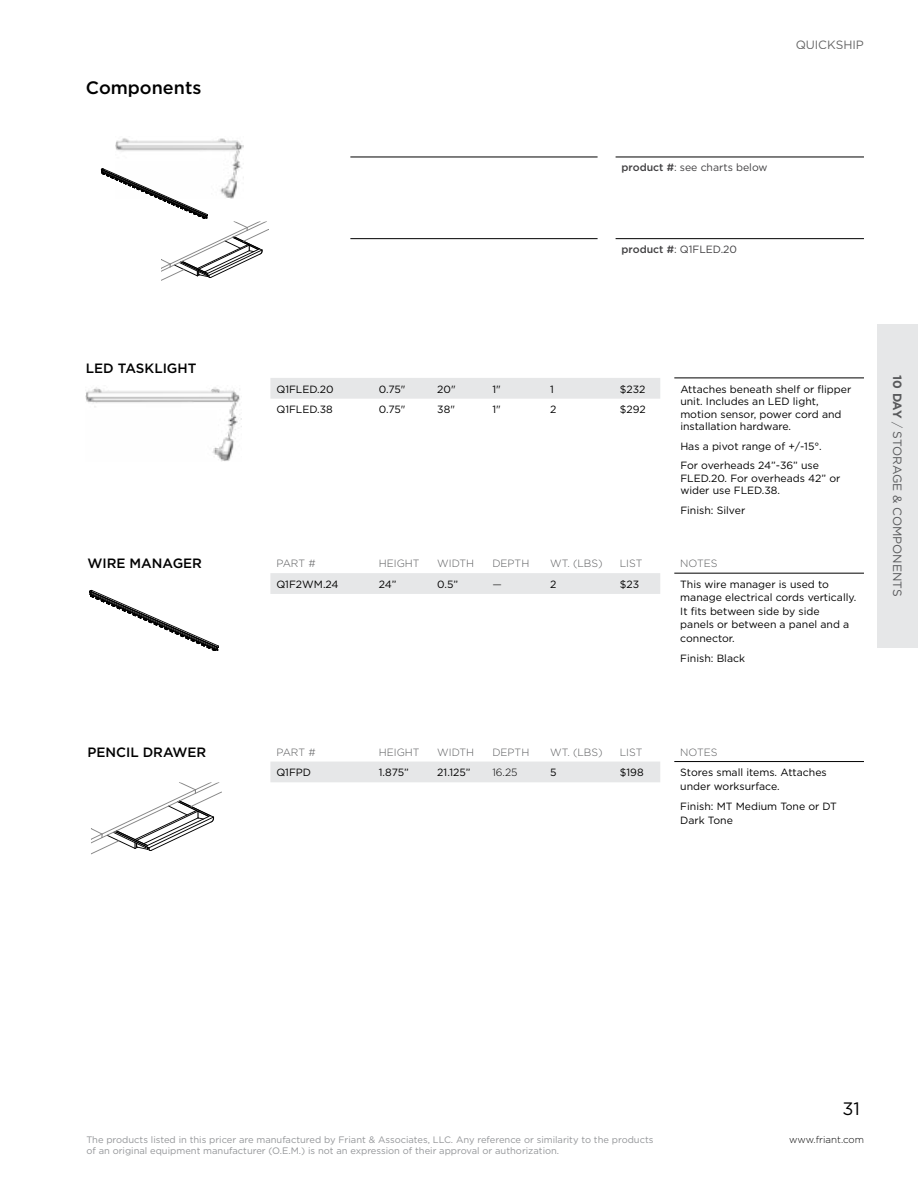
<style>
.page{position:relative;width:918px;height:1188px;background:#fff}
.page>*{position:absolute;margin:0;border:0;box-sizing:border-box;transform-origin:0 0}
.t1{font:500 18px "Gotham";color:#000}
.t2{font:18px "Gotham";color:#000}
.t3{font:500 13.5px "Gotham";color:#000}
.t4{font:12px "Gotham";color:#58595b}
.t5{font:12px "Gotham";color:#000}
.t6{font:10.5px/13.5px "Gotham";color:#000}
.t7{font:300 10.5px "Gotham";color:#58595b}
.t8{font:10.5px "Gotham";color:#414042}
.t9{font:300 10.5px "Gotham";color:#000}
.t10{font:300 9.75px "Gotham";color:#000}
.t11{font:9.3px/11.2px "Gotham";color:#939598}
.s1{font-weight:500}
.s2{font-weight:700}
.s3{font-weight:300}
</style>
<div class="page">
<div style="left:878px;top:324px;width:40px;height:324px;background:#e6e7e8"></div>
<hr style="left:350px;top:157px;width:248px;height:1px;background:#000">
<hr style="left:616px;top:157px;width:248px;height:1px;background:#000">
<hr style="left:350px;top:238px;width:248px;height:1px;background:#000">
<hr style="left:616px;top:238px;width:248px;height:1px;background:#000">
<div style="left:270px;top:573px;width:390px;height:21px;background:#e6e7e8"></div>
<hr style="left:674px;top:573px;width:190px;height:1px;background:#000">
<div style="left:270px;top:762px;width:390px;height:20px;background:#e6e7e8"></div>
<hr style="left:674px;top:761px;width:190px;height:1px;background:#000">
<div style="left:270px;top:378px;width:390px;height:21px;background:#e6e7e8"></div>
<hr style="left:674px;top:378px;width:190px;height:1px;background:#000">
<img style="left:86px;top:387px;width:154px;height:74px">
<img style="left:115px;top:138px;width:129px;height:31px">
<svg style="left:90px;top:590px;width:129px;height:61px"></svg>
<svg style="left:92px;top:784px;width:129px;height:70px"></svg>
<svg style="left:101px;top:169px;width:167px;height:111px"></svg>
<h1 class="t1" style="left:86px;top:76px;width:117px">Components</h1>
<p class="t3" style="left:86px;top:359px;width:112px">LED TASKLIGHT</p>
<p class="t3" style="left:87px;top:555px;width:116px">WIRE MANAGER</p>
<p class="t3" style="left:87px;top:743px;width:121px">PENCIL DRAWER</p>
<p class="t5" style="left:795px;top:37px;width:70px">QUICKSHIP</p>
<p class="t8" style="left:622px;top:161px;width:148px"><span class="s1">product #</span>: see charts below</p>
<p class="t8" style="left:622px;top:243px;width:117px"><span class="s1">product #</span>: Q1FLED.20</p>
<p class="t6" style="left:276px;top:382px;width:59px">Q1FLED.20</p>
<p class="t6" style="left:379px;top:382px;width:28px">0.75"</p>
<p class="t6" style="left:437px;top:382px;width:20px">20"</p>
<p class="t6" style="left:492px;top:382px;width:10px">1"</p>
<p class="t6" style="left:550px;top:382px;width:5px">1</p>
<p class="t6" style="left:620px;top:382px;width:27px">$232</p>
<p class="t6" style="left:680px;top:382px;width:173px;line-height:12.6px">Attaches beneath shelf or flipper unit. Includes an LED light, motion sensor, power cord and installation hardware.</p>
<p class="t6" style="left:680px;top:436px;width:143px;line-height:19.4px">Has a pivot range of +/-15°.<br>For overheads 24”-36” use</p>
<p class="t6" style="left:680px;top:472px;width:162px;line-height:12.6px">FLED.20. For overheads 42” or wider use FLED.38.</p>
<p class="t6" style="left:680px;top:503px;width:66px">Finish: Silver</p>
<p class="t6" style="left:276px;top:402px;width:58px">Q1FLED.38</p>
<p class="t6" style="left:379px;top:402px;width:28px">0.75"</p>
<p class="t6" style="left:437px;top:402px;width:19px">38"</p>
<p class="t6" style="left:492px;top:402px;width:10px">1"</p>
<p class="t6" style="left:550px;top:402px;width:8px">2</p>
<p class="t6" style="left:620px;top:402px;width:27px">$292</p>
<p class="t7" style="left:276px;top:557px;width:41px">PART #</p>
<p class="t7" style="left:379px;top:557px;width:42px">HEIGHT</p>
<p class="t7" style="left:437px;top:557px;width:38px">WIDTH</p>
<p class="t7" style="left:492px;top:557px;width:38px">DEPTH</p>
<p class="t7" style="left:550px;top:557px;width:54px">WT. (LBS)</p>
<p class="t7" style="left:620px;top:557px;width:24px">LIST</p>
<p class="t7" style="left:680px;top:557px;width:39px">NOTES</p>
<p class="t6" style="left:276px;top:577px;width:64px">Q1F2WM.24</p>
<p class="t6" style="left:379px;top:577px;width:19px">24”</p>
<p class="t6" style="left:437px;top:577px;width:22px">0.5”</p>
<p class="t9" style="left:492px;top:578px;width:11px">—</p>
<p class="t6" style="left:550px;top:577px;width:8px">2</p>
<p class="t6" style="left:620px;top:577px;width:21px">$23</p>
<p class="t6" style="left:680px;top:577px;width:178px">This wire manager is used to manage electrical cords vertically.<br>It fits between side by side<br>panels or between a panel and a connector.</p>
<p class="t6" style="left:680px;top:652px;width:66px">Finish: Black</p>
<p class="t7" style="left:276px;top:745px;width:41px">PART #</p>
<p class="t7" style="left:379px;top:745px;width:42px">HEIGHT</p>
<p class="t7" style="left:437px;top:745px;width:38px">WIDTH</p>
<p class="t7" style="left:492px;top:745px;width:38px">DEPTH</p>
<p class="t7" style="left:550px;top:745px;width:54px">WT. (LBS)</p>
<p class="t7" style="left:620px;top:745px;width:24px">LIST</p>
<p class="t7" style="left:680px;top:745px;width:39px">NOTES</p>
<p class="t6" style="left:276px;top:766px;width:36px">Q1FPD</p>
<p class="t6" style="left:379px;top:766px;width:31px">1.875”</p>
<p class="t6" style="left:437px;top:766px;width:35px">21.125”</p>
<p class="t9" style="left:492px;top:766px;width:27px">16.25</p>
<p class="t6" style="left:550px;top:766px;width:8px">5</p>
<p class="t6" style="left:620px;top:766px;width:25px">$198</p>
<p class="t6" style="left:680px;top:766px;width:148px">Stores small items. Attaches under worksurface.</p>
<p class="t6" style="left:680px;top:799px;width:158px">Finish: MT Medium Tone or DT<br>Dark Tone</p>
<p class="t4" style="left:905px;top:375px;width:223px;rotate:90deg"><span class="s2">10 DAY</span> <span class="s3">/</span> STORAGE &amp; COMPONENTS</p>
<p class="t11" style="left:86px;top:1134px;width:569px">The products listed in this pricer are manufactured by Friant &amp; Associates, LLC. Any reference or similarity to the products of an original equipment manufacturer (O.E.M.) is not an expression of their approval or authorization.</p>
<h1 class="t2" style="left:842px;top:1097px;width:19px">31</h1>
<p class="t10" style="left:789px;top:1133px;width:76px">www.friant.com</p>
</div>
